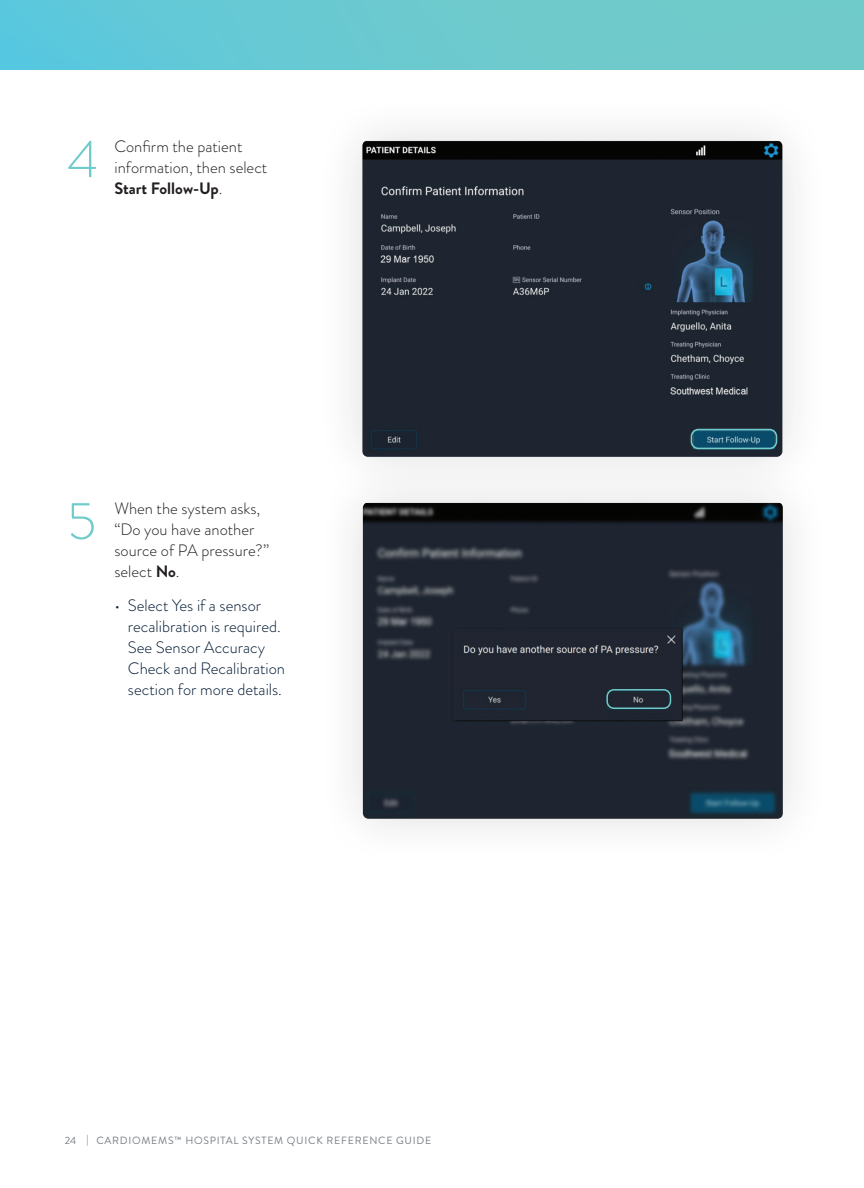
<style>
.page{position:relative;width:864px;height:1188px;background:#fff}
.page>*{position:absolute;margin:0;border:0;box-sizing:border-box;transform-origin:0 0}
.t1{font:300 52.5px "Brandon Grotesque";color:#6fcaca}
.t2{font:300 16.5px/21px "Brandon Grotesque";color:#231f20}
.t3{font:300 16.5px/21px "Brandon Grotesque";color:#001932}
.t4{font:10.5px "Brandon Grotesque";letter-spacing:.07em;color:#787d83}
.s1{font-weight:700}
</style>
<div class="page">
<div style="left:315px;top:94px;width:514px;height:410px;background:#fbfbfb"></div>
<img style="left:362px;top:140px;width:420px;height:316px">
<div style="left:316px;top:456px;width:514px;height:410px;background:#f8f8f8"></div>
<img style="left:363px;top:502px;width:420px;height:317px">
<div style="left:691px;top:429px;width:86px;height:20px;border:2px solid #6fcaca;border-radius:7px"></div>
<div style="left:606px;top:689px;width:65px;height:20px;border:2px solid #6fcaca;border-radius:7px"></div>
<div style="left:0;top:0;width:864px;height:70px;background:linear-gradient(to right,#5dc8dc,#75cbc6)"></div>
<p class="t1" style="left:68px;top:123px;width:32px">4</p>
<p class="t2" style="left:114px;top:136px;width:154px">Confirm the patient information, then select<br><span class="s1">Start Follow-Up</span>.</p>
<p class="t1" style="left:68px;top:485px;width:30px">5</p>
<p class="t2" style="left:114px;top:498px;width:156px">When the system asks, “Do you have another source of PA pressure?” select <span class="s1">No</span>.</p>
<p class="t3" style="left:128px;top:595px;width:159px;text-indent:-14px">• Select Yes if a sensor recalibration is required.<br>See Sensor Accuracy<br>Check and Recalibration section for more details.</p>
<p class="t4" style="left:65px;top:1133px;width:368px">24 | CARDIOMEMS™ HOSPITAL SYSTEM QUICK REFERENCE GUIDE</p>
</div>
